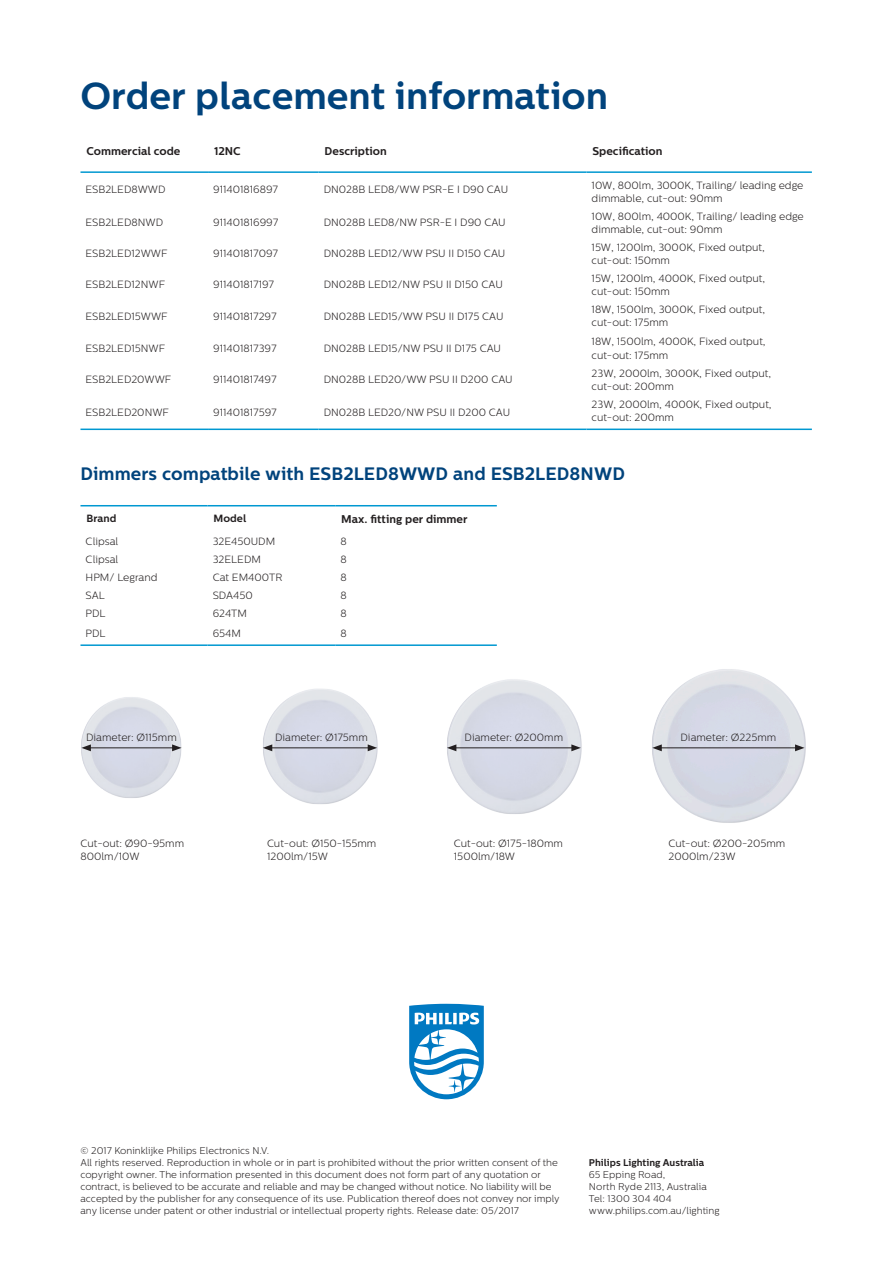
<style>
.page{position:relative;width:893px;height:1263px;background:#fff}
.page>*{position:absolute;margin:0;border:0;box-sizing:border-box;transform-origin:0 0}
.Heading1{font:700 37.5px "Centrale Sans";color:#01437c}
.Introduction_text_16{font:700 18px "Centrale Sans";letter-spacing:.005em;color:#01437c}
.body{font:700 11.25px "Centrale Sans";color:#231f20}
.body-2{font:300 10.5px/13px "Centrale Sans";color:#231f20}
.Data_bodycopy{font:300 10.5px/12.6px "Centrale Sans";color:#231f20}
.Data_bodycopy-2{font:700 10.5px "Centrale Sans";color:#231f20}
.copyright_info{font:300 9.75px/12px "Centrale Sans";color:#231f20}
.s1{font-weight:700}
</style>
<div class="page">
<hr style="left:80px;top:429px;width:128px;height:1px;background:#0098d1">
<hr style="left:208px;top:429px;width:111px;height:1px;background:#0098d1">
<hr style="left:319px;top:429px;width:267px;height:1px;background:#0098d1">
<hr style="left:586px;top:429px;width:226px;height:1px;background:#0098d1">
<hr style="left:80px;top:171px;width:128px;height:2px;background:#0098d1">
<hr style="left:208px;top:171px;width:111px;height:2px;background:#0098d1">
<hr style="left:319px;top:171px;width:267px;height:2px;background:#0098d1">
<hr style="left:586px;top:171px;width:226px;height:2px;background:#0098d1">
<hr style="left:80px;top:505px;width:128px;height:1px;background:#0098d1">
<hr style="left:208px;top:505px;width:127px;height:1px;background:#0098d1">
<hr style="left:335px;top:505px;width:162px;height:1px;background:#0098d1">
<hr style="left:80px;top:644px;width:128px;height:2px;background:#0098d1">
<hr style="left:208px;top:644px;width:127px;height:2px;background:#0098d1">
<hr style="left:335px;top:644px;width:162px;height:2px;background:#0098d1">
<svg style="left:409px;top:1004px;width:75px;height:95px"></svg>
<img style="left:81px;top:697px;width:100px;height:101px">
<img style="left:263px;top:689px;width:115px;height:115px">
<img style="left:447px;top:679px;width:135px;height:135px">
<img style="left:652px;top:669px;width:154px;height:154px">
<hr style="left:89px;top:747px;width:85px;height:1px;background:#231f20">
<svg style="left:81px;top:744px;width:10px;height:7px"></svg>
<svg style="left:172px;top:744px;width:10px;height:7px"></svg>
<hr style="left:270px;top:747px;width:100px;height:1px;background:#231f20">
<svg style="left:263px;top:744px;width:9px;height:7px"></svg>
<svg style="left:368px;top:744px;width:9px;height:7px"></svg>
<hr style="left:454px;top:747px;width:120px;height:1px;background:#231f20">
<svg style="left:447px;top:744px;width:9px;height:7px"></svg>
<svg style="left:571px;top:744px;width:10px;height:7px"></svg>
<hr style="left:659px;top:747px;width:138px;height:1px;background:#231f20">
<svg style="left:652px;top:744px;width:10px;height:7px"></svg>
<svg style="left:795px;top:744px;width:9px;height:7px"></svg>
<p class="Heading1" style="left:80px;top:73px;width:529px">Order placement information</p>
<p class="body" style="left:86px;top:144px;width:95px">Commercial code</p>
<p class="body" style="left:214px;top:144px;width:28px">12NC</p>
<p class="body" style="left:325px;top:144px;width:64px">Description</p>
<p class="body" style="left:592px;top:144px;width:72px">Specification</p>
<p class="body-2" style="left:86px;top:183px;width:81px">ESB2LED8WWD</p>
<p class="body-2" style="left:213px;top:183px;width:66px">911401816897</p>
<p class="body-2" style="left:324px;top:183px;width:186px">DN028B LED8/WW PSR-E I D90 CAU</p>
<p class="body-2" style="left:592px;top:178px;width:213px">10W, 800lm, 3000K, Trailing/ leading edge dimmable, cut-out: 90mm</p>
<p class="body-2" style="left:86px;top:216px;width:79px">ESB2LED8NWD</p>
<p class="body-2" style="left:213px;top:216px;width:67px">911401816997</p>
<p class="body-2" style="left:324px;top:216px;width:184px">DN028B LED8/NW PSR-E I D90 CAU</p>
<p class="body-2" style="left:592px;top:210px;width:214px">10W, 800lm, 4000K, Trailing/ leading edge dimmable, cut-out: 90mm</p>
<p class="body-2" style="left:86px;top:247px;width:83px">ESB2LED12WWF</p>
<p class="body-2" style="left:213px;top:247px;width:66px">911401817097</p>
<p class="body-2" style="left:324px;top:247px;width:183px">DN028B LED12/WW PSU II D150 CAU</p>
<p class="body-2" style="left:592px;top:241px;width:175px">15W, 1200lm, 3000K, Fixed output, cut-out: 150mm</p>
<p class="body-2" style="left:86px;top:278px;width:81px">ESB2LED12NWF</p>
<p class="body-2" style="left:213px;top:278px;width:62px">911401817197</p>
<p class="body-2" style="left:324px;top:278px;width:181px">DN028B LED12/NW PSU II D150 CAU</p>
<p class="body-2" style="left:592px;top:272px;width:175px">15W, 1200lm, 4000K, Fixed output, cut-out: 150mm</p>
<p class="body-2" style="left:86px;top:309px;width:84px">ESB2LED15WWF</p>
<p class="body-2" style="left:213px;top:309px;width:65px">911401817297</p>
<p class="body-2" style="left:324px;top:309px;width:181px">DN028B LED15/WW PSU II D175 CAU</p>
<p class="body-2" style="left:592px;top:303px;width:175px">18W, 1500lm, 3000K, Fixed output, cut-out: 175mm</p>
<p class="body-2" style="left:86px;top:342px;width:81px">ESB2LED15NWF</p>
<p class="body-2" style="left:213px;top:342px;width:65px">911401817397</p>
<p class="body-2" style="left:324px;top:342px;width:179px">DN028B LED15/NW PSU II D175 CAU</p>
<p class="body-2" style="left:592px;top:335px;width:175px">18W, 1500lm, 4000K, Fixed output, cut-out: 175mm</p>
<p class="body-2" style="left:86px;top:373px;width:87px">ESB2LED20WWF</p>
<p class="body-2" style="left:213px;top:373px;width:65px">911401817497</p>
<p class="body-2" style="left:324px;top:373px;width:191px">DN028B LED20/WW PSU II D200 CAU</p>
<p class="body-2" style="left:592px;top:366px;width:181px">23W, 2000lm, 3000K, Fixed output, cut-out: 200mm</p>
<p class="body-2" style="left:86px;top:406px;width:85px">ESB2LED20NWF</p>
<p class="body-2" style="left:213px;top:406px;width:65px">911401817597</p>
<p class="body-2" style="left:324px;top:406px;width:188px">DN028B LED20/NW PSU II D200 CAU</p>
<p class="body-2" style="left:592px;top:398px;width:181px">23W, 2000lm, 4000K, Fixed output, cut-out: 200mm</p>
<p class="Introduction_text_16" style="left:80px;top:463px;width:546px">Dimmers compatbile with ESB2LED8WWD and ESB2LED8NWD</p>
<p class="Data_bodycopy-2" style="left:86px;top:512px;width:31px">Brand</p>
<p class="Data_bodycopy-2" style="left:214px;top:512px;width:34px">Model</p>
<p class="body" style="left:341px;top:512px;width:128px">Max. fitting per dimmer</p>
<p class="body-2" style="left:86px;top:535px;width:34px">Clipsal</p>
<p class="body-2" style="left:213px;top:535px;width:64px">32E450UDM</p>
<p class="body-2" style="left:340px;top:535px;width:8px">8</p>
<p class="body-2" style="left:86px;top:553px;width:34px">Clipsal</p>
<p class="body-2" style="left:213px;top:553px;width:50px">32ELEDM</p>
<p class="body-2" style="left:340px;top:553px;width:8px">8</p>
<p class="body-2" style="left:86px;top:571px;width:73px">HPM/ Legrand</p>
<p class="body-2" style="left:213px;top:571px;width:71px">Cat EM400TR</p>
<p class="body-2" style="left:340px;top:571px;width:8px">8</p>
<p class="body-2" style="left:86px;top:589px;width:21px">SAL</p>
<p class="body-2" style="left:213px;top:589px;width:41px">SDA450</p>
<p class="body-2" style="left:340px;top:589px;width:8px">8</p>
<p class="body-2" style="left:86px;top:607px;width:22px">PDL</p>
<p class="body-2" style="left:213px;top:607px;width:36px">624TM</p>
<p class="body-2" style="left:340px;top:607px;width:8px">8</p>
<p class="body-2" style="left:86px;top:626px;width:22px">PDL</p>
<p class="body-2" style="left:213px;top:626px;width:30px">654M</p>
<p class="body-2" style="left:340px;top:626px;width:8px">8</p>
<p class="Data_bodycopy" style="left:86px;top:731px;width:92px">Diameter: Ø115mm</p>
<p class="Data_bodycopy" style="left:275px;top:731px;width:94px">Diameter: Ø175mm</p>
<p class="Data_bodycopy" style="left:465px;top:731px;width:100px">Diameter: Ø200mm</p>
<p class="Data_bodycopy" style="left:680px;top:731px;width:97px">Diameter: Ø225mm</p>
<p class="Data_bodycopy" style="left:80px;top:837px;width:105px">Cut-out: Ø90-95mm<br>800lm/10W</p>
<p class="Data_bodycopy" style="left:267px;top:837px;width:111px">Cut-out: Ø150-155mm<br>1200lm/15W</p>
<p class="Data_bodycopy" style="left:454px;top:837px;width:111px">Cut-out: Ø175-180mm<br>1500lm/18W</p>
<p class="Data_bodycopy" style="left:668px;top:837px;width:118px">Cut-out: Ø200-205mm<br>2000lm/23W</p>
<p class="copyright_info" style="left:80px;top:1145px;width:481px">© 2017 Koninklijke Philips Electronics N.V.<br>All rights reserved. Reproduction in whole or in part is prohibited without the prior written consent of the copyright owner. The information presented in this document does not form part of any quotation or contract, is believed to be accurate and reliable and may be changed without notice. No liability will be accepted by the publisher for any consequence of its use. Publication thereof does not convey nor imply any license under patent or other industrial or intellectual property rights. Release date: 05/2017</p>
<p class="copyright_info" style="left:589px;top:1157px;width:132px"><span class="s1">Philips Lighting Australia<br></span>65 Epping Road,<br>North Ryde 2113, Australia<br>Tel: 1300 304 404 www.philips.com.au/lighting</p>
</div>
